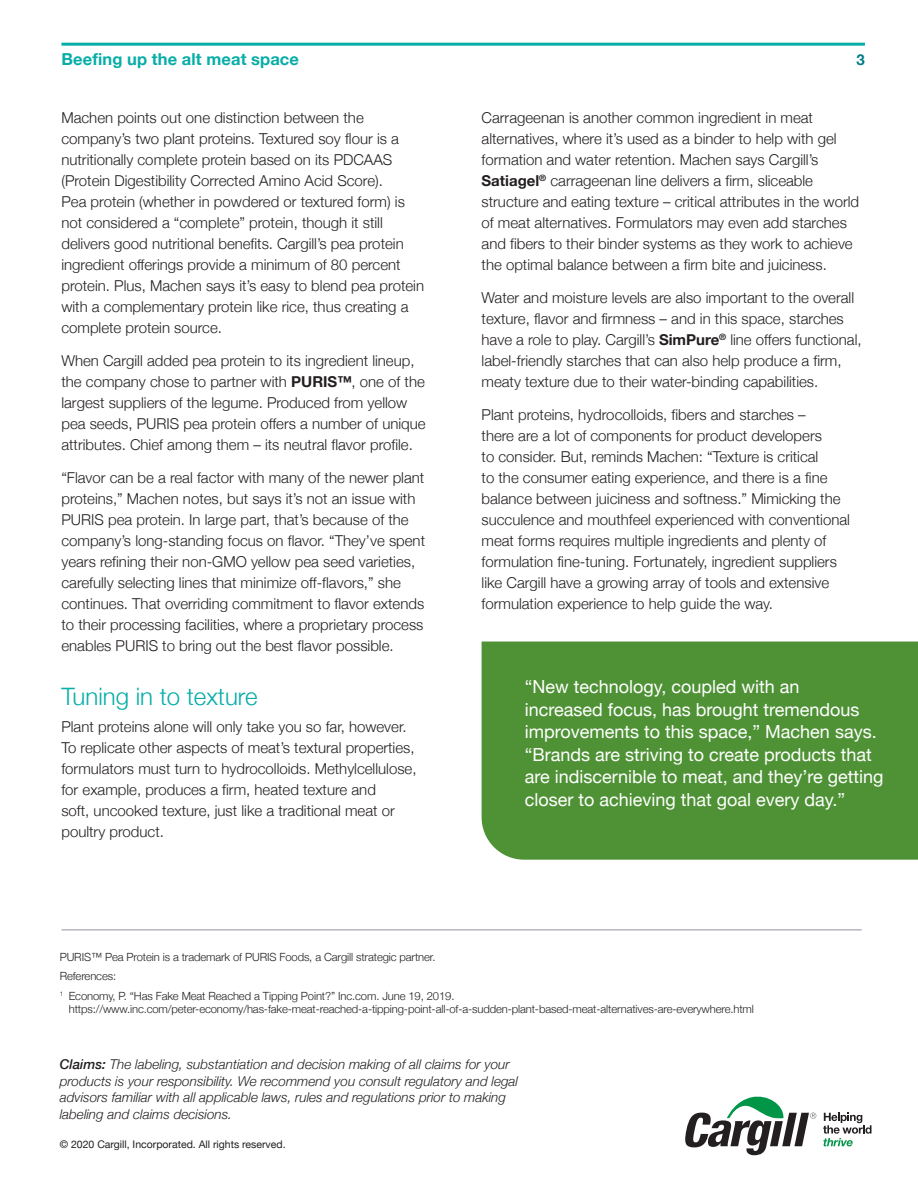
<style>
.page{position:relative;width:918px;height:1188px;background:#fff}
.page>*{position:absolute;margin:0;border:0;box-sizing:border-box;transform-origin:0 0}
.subhd-kim{font:300 24px "Helvetica Neue";color:#07ada7}
.t1{font:18px/22.5px "Helvetica Neue";color:#fff}
.t2{font:700 16.5px "Helvetica Neue";letter-spacing:.01em;color:#07ada7}
.t3{font:300 15px/21px "Helvetica Neue";color:#231f20}
.t4{font:700 15px "Helvetica Neue";color:#007c8a}
.FOOTNOTES{font:italic 300 13.5px/16.5px "Helvetica Neue";color:#231f20}
.FOOTNOTES-2{font:300 11.25px/13.5px "Helvetica Neue";letter-spacing:-.01em;color:#231f20}
.t5{font:10.5px "Helvetica Neue";color:#231f20}
.s1{font-weight:700}
.s2{font-weight:500}
</style>
<div class="page">
<hr style="left:61px;top:43px;width:804px;height:3px;background:#07ada7">
<svg style="left:685px;top:1096px;width:131px;height:59px"></svg>
<svg style="left:823px;top:1113px;width:49px;height:33px"></svg>
<div style="left:482px;top:642px;width:436px;height:218px;background:#4f9236"></div>
<hr style="left:62px;top:930px;width:800px;height:1px;background:#8f959d">
<p class="t2" style="left:61px;top:46px;width:239px">Beefing up the alt meat space</p>
<p class="t4" style="left:857px;top:48px;width:10px">3</p>
<p class="t3" style="left:61px;top:106px;width:364px">Machen points out one distinction between the company’s two plant proteins. Textured soy flour is a nutritionally complete protein based on its PDCAAS (Protein Digestibility Corrected Amino Acid Score).<br>Pea protein (whether in powdered or textured form) is not considered a “complete” protein, though it still delivers good nutritional benefits. Cargill’s pea protein ingredient offerings provide a minimum of 80 percent protein. Plus, Machen says it’s easy to blend pea protein with a complementary protein like rice, thus creating a complete protein source.</p>
<p class="t3" style="left:61px;top:349px;width:366px">When Cargill added pea protein to its ingredient lineup, the company chose to partner with <span class="s1">PURIS™</span>, one of the largest suppliers of the legume. Produced from yellow pea seeds, PURIS pea protein offers a number of unique attributes. Chief among them – its neutral flavor profile.</p>
<p class="t3" style="left:61px;top:466px;width:365px">“Flavor can be a real factor with many of the newer plant proteins,” Machen notes, but says it’s not an issue with PURIS pea protein. In large part, that’s because of the company’s long-standing focus on flavor. “They’ve spent years refining their non-GMO yellow pea seed varieties, carefully selecting lines that minimize off-flavors,” she continues. That overriding commitment to flavor extends to their processing facilities, where a proprietary process enables PURIS to bring out the best flavor possible.</p>
<p class="subhd-kim" style="left:61px;top:677px;width:198px">Tuning in to texture</p>
<p class="t3" style="left:61px;top:715px;width:357px">Plant proteins alone will only take you so far, however.<br>To replicate other aspects of meat’s textural properties, formulators must turn to hydrocolloids. Methylcellulose, for example, produces a firm, heated texture and<br>soft, uncooked texture, just like a traditional meat or poultry product.</p>
<p class="t3" style="left:482px;top:106px;width:379px">Carrageenan is another common ingredient in meat alternatives, where it’s used as a binder to help with gel formation and water retention. Machen says Cargill’s <span class="s1">Satiagel</span><sup>®</sup> carrageenan line delivers a firm, sliceable structure and eating texture – critical attributes in the world of meat alternatives. Formulators may even add starches and fibers to their binder systems as they work to achieve the optimal balance between a firm bite and juiciness.</p>
<p class="t3" style="left:482px;top:286px;width:382px">Water and moisture levels are also important to the overall texture, flavor and firmness – and in this space, starches have a role to play. Cargill’s <span class="s1">SimPure</span><sup>®</sup> line offers functional, label-friendly starches that can also help produce a firm, meaty texture due to their water-binding capabilities.</p>
<p class="t3" style="left:482px;top:403px;width:370px">Plant proteins, hydrocolloids, fibers and starches –<br>there are a lot of components for product developers<br>to consider. But, reminds Machen: “Texture is critical<br>to the consumer eating experience, and there is a fine balance between juiciness and softness.” Mimicking the succulence and mouthfeel experienced with conventional meat forms requires multiple ingredients and plenty of formulation fine-tuning. Fortunately, ingredient suppliers like Cargill have a growing array of tools and extensive formulation experience to help guide the way.</p>
<p class="t1" style="left:525px;top:677px;width:360px">“New technology, coupled with an<br>increased focus, has brought tremendous improvements to this space,” Machen says. “Brands are striving to create products that are indiscernible to meat, and they’re getting closer to achieving that goal every day.”</p>
<p class="FOOTNOTES-2" style="left:60px;top:949px;width:377px">PURIS™ Pea Protein is a trademark of PURIS Foods, a Cargill strategic partner.</p>
<p class="FOOTNOTES-2" style="left:60px;top:969px;width:58px">References:</p>
<p class="FOOTNOTES-2" style="left:69px;top:988px;width:687px;text-indent:-9px"><sup>1</sup> Economy, P. “Has Fake Meat Reached a Tipping Point?” Inc.com. June 19, 2019. https://www.inc.com/peter-economy/has-fake-meat-reached-a-tipping-point-all-of-a-sudden-plant-based-meat-alternatives-are-everywhere.html</p>
<p class="FOOTNOTES" style="left:60px;top:1055px;width:460px"><span class="s2">Claims:</span> The labeling, substantiation and decision making of all claims for your products is your responsibility. We recommend you consult regulatory and legal advisors familiar with all applicable laws, rules and regulations prior to making labeling and claims decisions.</p>
<p class="t5" style="left:60px;top:1136px;width:227px">© 2020 Cargill, Incorporated. All rights reserved.</p>
</div>
